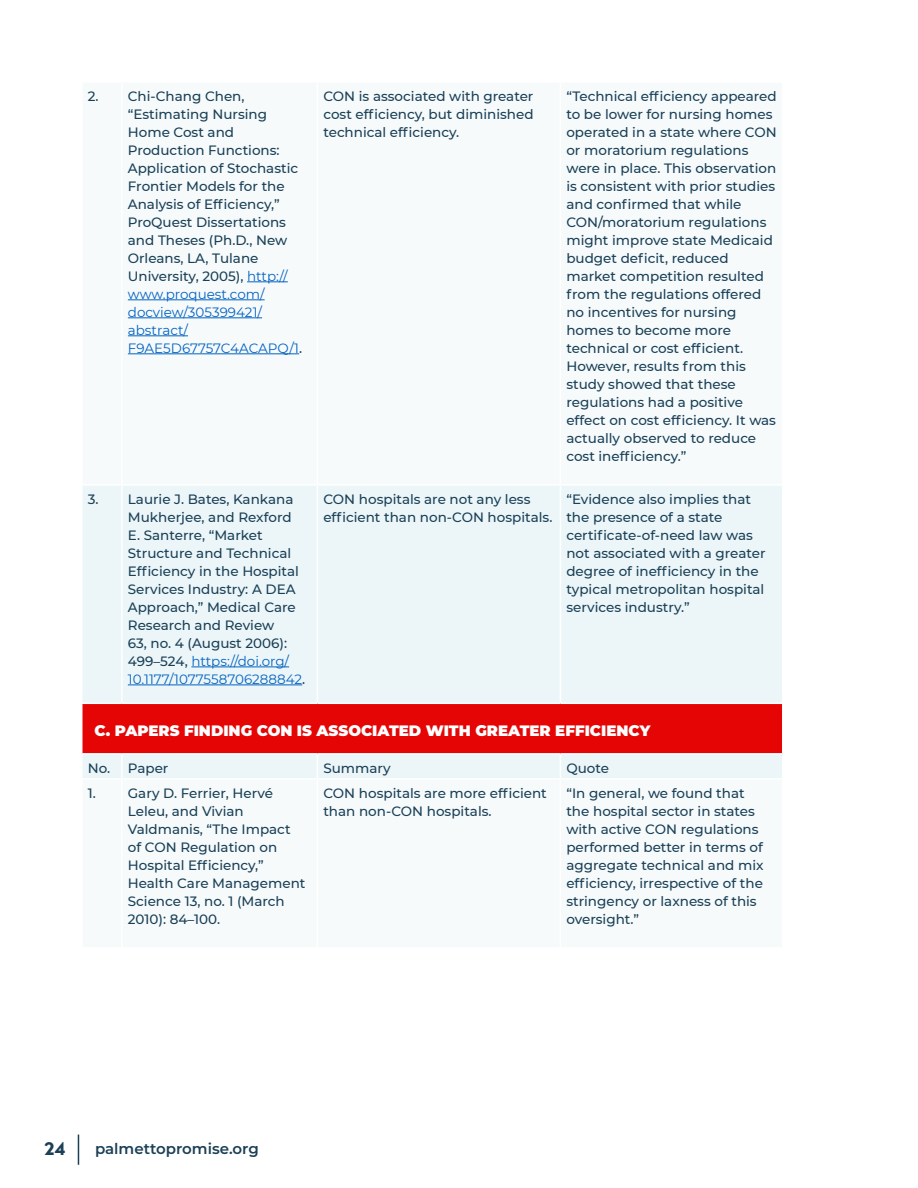
<style>
.page{position:relative;width:918px;height:1188px;background:#fff}
.page>*{position:absolute;margin:0;border:0;box-sizing:border-box;transform-origin:0 0}
.t1{font:900 18px "Town 10 Display";color:#1c4057}
.t2{font:900 15px "Montserrat";color:#fff}
.t3{font:600 15px "Montserrat";color:#1c4057}
.t4{font:500 13.5px/18px "Montserrat";color:#1a4057}
.s1{font-weight:400;color:#0563c1}
</style>
<div class="page">
<hr style="left:78px;top:1135px;width:1px;height:30px;background:#1c4057">
<div style="left:83px;top:486px;width:699px;height:292px;background:#ecf6f8"></div>
<div style="left:82px;top:703px;width:701px;height:51px;background:#e50505"></div>
<hr style="left:121px;top:486px;width:2px;height:217px;background:#fff">
<hr style="left:317px;top:486px;width:1px;height:217px;background:#fff">
<hr style="left:560px;top:486px;width:1px;height:217px;background:#fff">
<hr style="left:121px;top:755px;width:2px;height:23px;background:#fff">
<svg style="left:317px;top:755px;width:1px;height:23px"></svg>
<svg style="left:560px;top:755px;width:1px;height:23px"></svg>
<hr style="left:81px;top:703px;width:41px;height:1px;background:#fff">
<hr style="left:122px;top:703px;width:195px;height:1px;background:#fff">
<hr style="left:317px;top:703px;width:243px;height:1px;background:#fff">
<hr style="left:560px;top:703px;width:224px;height:1px;background:#fff">
<hr style="left:782px;top:704px;width:2px;height:49px;background:#fff">
<hr style="left:81px;top:753px;width:41px;height:2px;background:#fff">
<hr style="left:122px;top:753px;width:195px;height:2px;background:#fff">
<hr style="left:317px;top:753px;width:243px;height:2px;background:#fff">
<hr style="left:560px;top:753px;width:224px;height:2px;background:#fff">
<hr style="left:247px;top:281px;width:41px;height:1px;background:#0563c1">
<hr style="left:128px;top:299px;width:137px;height:1px;background:#0563c1">
<hr style="left:128px;top:317px;width:134px;height:1px;background:#0563c1">
<hr style="left:128px;top:335px;width:60px;height:1px;background:#0563c1">
<hr style="left:128px;top:353px;width:171px;height:1px;background:#0563c1">
<hr style="left:191px;top:667px;width:98px;height:1px;background:#0563c1">
<hr style="left:128px;top:685px;width:174px;height:1px;background:#0563c1">
<p class="t4" style="left:88px;top:86px;width:12px">2.</p>
<p class="t4" style="left:128px;top:86px;width:176px">Chi-Chang Chen, “Estimating Nursing<br>Home Cost and<br>Production Functions:<br>Application of Stochastic<br>Frontier Models for the<br>Analysis of Efficiency,”<br>ProQuest Dissertations and Theses (Ph.D., New<br>Orleans, LA, Tulane<br>University, 2005), <span class="s1">http:// www.proquest.com/ docview/305399421/ abstract/<br>F9AE5D67757C4ACAPQ/1</span>.</p>
<p class="t4" style="left:323px;top:86px;width:212px;text-align:justify">CON is associated with greater cost efficiency, but diminished technical efficiency.</p>
<p class="t4" style="left:566px;top:86px;width:212px">“Technical efficiency appeared to be lower for nursing homes operated in a state where CON or moratorium regulations were in place. This observation is consistent with prior studies and confirmed that while<br>CON/moratorium regulations might improve state Medicaid budget deficit, reduced market competition resulted from the regulations offered no incentives for nursing homes to become more technical or cost efficient.<br>However, results from this study showed that these regulations had a positive effect on cost efficiency. It was actually observed to reduce cost inefficiency.”</p>
<p class="t4" style="left:88px;top:490px;width:12px">3.</p>
<p class="t4" style="left:128px;top:490px;width:179px">Laurie J. Bates, Kankana<br>Mukherjee, and Rexford<br>E. Santerre, “Market<br>Structure and Technical<br>Efficiency in the Hospital<br>Services Industry: A DEA<br>Approach,” Medical Care<br>Research and Review<br>63, no. 4 (August 2006):<br>499–524, <span class="s1">https://doi.org/<br>10.1177/1077558706288842</span>.</p>
<p class="t4" style="left:323px;top:490px;width:231px">CON hospitals are not any less efficient than non-CON hospitals.</p>
<p class="t4" style="left:566px;top:490px;width:201px">“Evidence also implies that the presence of a state certificate-of-need law was not associated with a greater degree of inefficiency in the typical metropolitan hospital services industry.”</p>
<p class="t2" style="left:94px;top:719px;width:557px">C. PAPERS FINDING CON IS ASSOCIATED WITH GREATER EFFICIENCY</p>
<p class="t4" style="left:88px;top:759px;width:24px">No.</p>
<p class="t4" style="left:128px;top:759px;width:42px">Paper</p>
<p class="t4" style="left:323px;top:759px;width:69px">Summary</p>
<p class="t4" style="left:566px;top:759px;width:44px">Quote</p>
<p class="t4" style="left:88px;top:784px;width:10px">1.</p>
<p class="t4" style="left:128px;top:784px;width:179px">Gary D. Ferrier, Hervé<br>Leleu, and Vivian<br>Valdmanis, “The Impact of CON Regulation on<br>Hospital Efficiency,”<br>Health Care Management<br>Science 13, no. 1 (March<br>2010): 84–100.</p>
<p class="t4" style="left:323px;top:784px;width:225px">CON hospitals are more efficient than non-CON hospitals.</p>
<p class="t4" style="left:566px;top:784px;width:199px">“In general, we found that the hospital sector in states with active CON regulations performed better in terms of aggregate technical and mix efficiency, irrespective of the stringency or laxness of this oversight.”</p>
<h1 class="t1" style="left:45px;top:1138px;width:23px">24</h1>
<p class="t3" style="left:95px;top:1138px;width:165px">palmettopromise.org</p>
</div>
